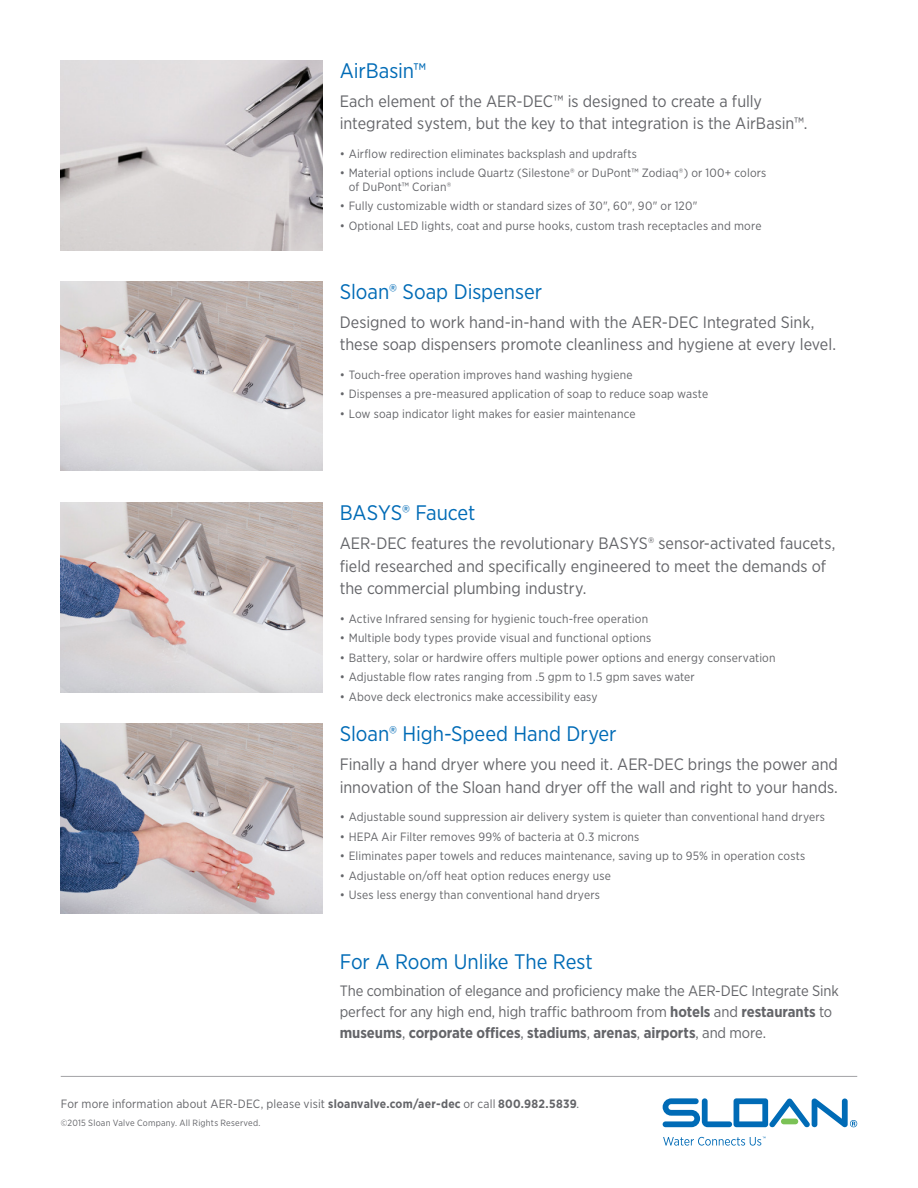
<style>
.page{position:relative;width:918px;height:1188px;background:#fff}
.page>*{position:absolute;margin:0;border:0;box-sizing:border-box;transform-origin:0 0}
.t1{font:21px "Gotham Narrow";color:#006bb6}
.new_lead{font:16.5px/22.5px "Gotham Narrow";color:#646569}
.new_lead-2{font:15px/21px "Gotham Narrow";letter-spacing:-.01em;color:#646569}
.t2{font:12px/13.5px "Gotham Narrow";letter-spacing:.015em;color:#646569}
.t3{font:9px "Gotham Narrow";letter-spacing:.025em;color:#646569}
.s1{font-weight:700}
</style>
<div class="page">
<img style="left:61px;top:724px;width:262px;height:189px">
<img style="left:61px;top:503px;width:262px;height:189px">
<img style="left:61px;top:282px;width:262px;height:189px">
<img style="left:61px;top:61px;width:262px;height:189px">
<hr style="left:61px;top:1076px;width:796px;height:1px;background:#a2a2a5">
<svg style="left:663px;top:1137px;width:103px;height:9px"></svg>
<svg style="left:663px;top:1098px;width:194px;height:30px"></svg>
<p class="t1" style="left:340px;top:57px;width:88px">AirBasin™</p>
<p class="new_lead" style="left:340px;top:89px;width:469px">Each element of the AER-DEC™ is designed to create a fully integrated system, but the key to that integration is the AirBasin™.</p>
<p class="t2" style="left:340px;top:147px;width:299px">• Airflow redirection eliminates backsplash and updrafts</p>
<p class="t2" style="left:349px;top:166px;width:419px;text-indent:-9px">• Material options include Quartz (Silestone® or DuPont™ Zodiaq®) or 100+ colors of DuPont™ Corian®</p>
<p class="t2" style="left:340px;top:199px;width:359px">• Fully customizable width or standard sizes of 30", 60", 90" or 120"</p>
<p class="t2" style="left:340px;top:219px;width:423px">• Optional LED lights, coat and purse hooks, custom trash receptacles and more</p>
<p class="t1" style="left:340px;top:278px;width:204px">Sloan® Soap Dispenser</p>
<p class="new_lead" style="left:340px;top:311px;width:498px">Designed to work hand-in-hand with the AER-DEC Integrated Sink, these soap dispensers promote cleanliness and hygiene at every level.</p>
<p class="t2" style="left:340px;top:368px;width:294px">• Touch-free operation improves hand washing hygiene</p>
<p class="t2" style="left:340px;top:387px;width:370px">• Dispenses a pre-measured application of soap to reduce soap waste</p>
<p class="t2" style="left:340px;top:407px;width:297px">• Low soap indicator light makes for easier maintenance</p>
<p class="t1" style="left:340px;top:499px;width:137px">BASYS® Faucet</p>
<p class="new_lead" style="left:340px;top:532px;width:497px">AER-DEC features the revolutionary BASYS® sensor-activated faucets, field researched and specifically engineered to meet the demands of the commercial plumbing industry.</p>
<p class="t2" style="left:340px;top:611px;width:310px">• Active Infrared sensing for hygienic touch-free operation</p>
<p class="t2" style="left:340px;top:631px;width:313px">• Multiple body types provide visual and functional options</p>
<p class="t2" style="left:340px;top:650px;width:437px">• Battery, solar or hardwire offers multiple power options and energy conservation</p>
<p class="t2" style="left:340px;top:670px;width:357px">• Adjustable flow rates ranging from .5 gpm to 1.5 gpm saves water</p>
<p class="t2" style="left:340px;top:689px;width:260px">• Above deck electronics make accessibility easy</p>
<p class="t1" style="left:340px;top:720px;width:278px">Sloan® High-Speed Hand Dryer</p>
<p class="new_lead" style="left:340px;top:753px;width:500px">Finally a hand dryer where you need it. AER-DEC brings the power and innovation of the Sloan hand dryer off the wall and right to your hands.</p>
<p class="t2" style="left:340px;top:810px;width:487px">• Adjustable sound suppression air delivery system is quieter than conventional hand dryers</p>
<p class="t2" style="left:340px;top:829px;width:301px">• HEPA Air Filter removes 99% of bacteria at 0.3 microns</p>
<p class="t2" style="left:340px;top:849px;width:467px">• Eliminates paper towels and reduces maintenance, saving up to 95% in operation costs</p>
<p class="t2" style="left:340px;top:868px;width:273px">• Adjustable on/off heat option reduces energy use</p>
<p class="t2" style="left:340px;top:888px;width:262px">• Uses less energy than conventional hand dryers</p>
<p class="t1" style="left:340px;top:948px;width:255px">For A Room Unlike The Rest</p>
<p class="new_lead-2" style="left:340px;top:980px;width:500px">The combination of elegance and proficiency make the AER-DEC Integrate Sink perfect for any high end, high traffic bathroom from <span class="s1">hotels</span> and <span class="s1">restaurants</span> to <span class="s1">museums</span>, <span class="s1">corporate offices</span>, <span class="s1">stadiums</span>, <span class="s1">arenas</span>, <span class="s1">airports</span>, and more.</p>
<p class="t2" style="left:61px;top:1097px;width:520px">For more information about AER-DEC, please visit <span class="s1">sloanvalve.com/aer-dec</span> or call <span class="s1">800.982.5839</span>.</p>
<p class="t3" style="left:61px;top:1117px;width:201px">©2015 Sloan Valve Company. All Rights Reserved.</p>
</div>
